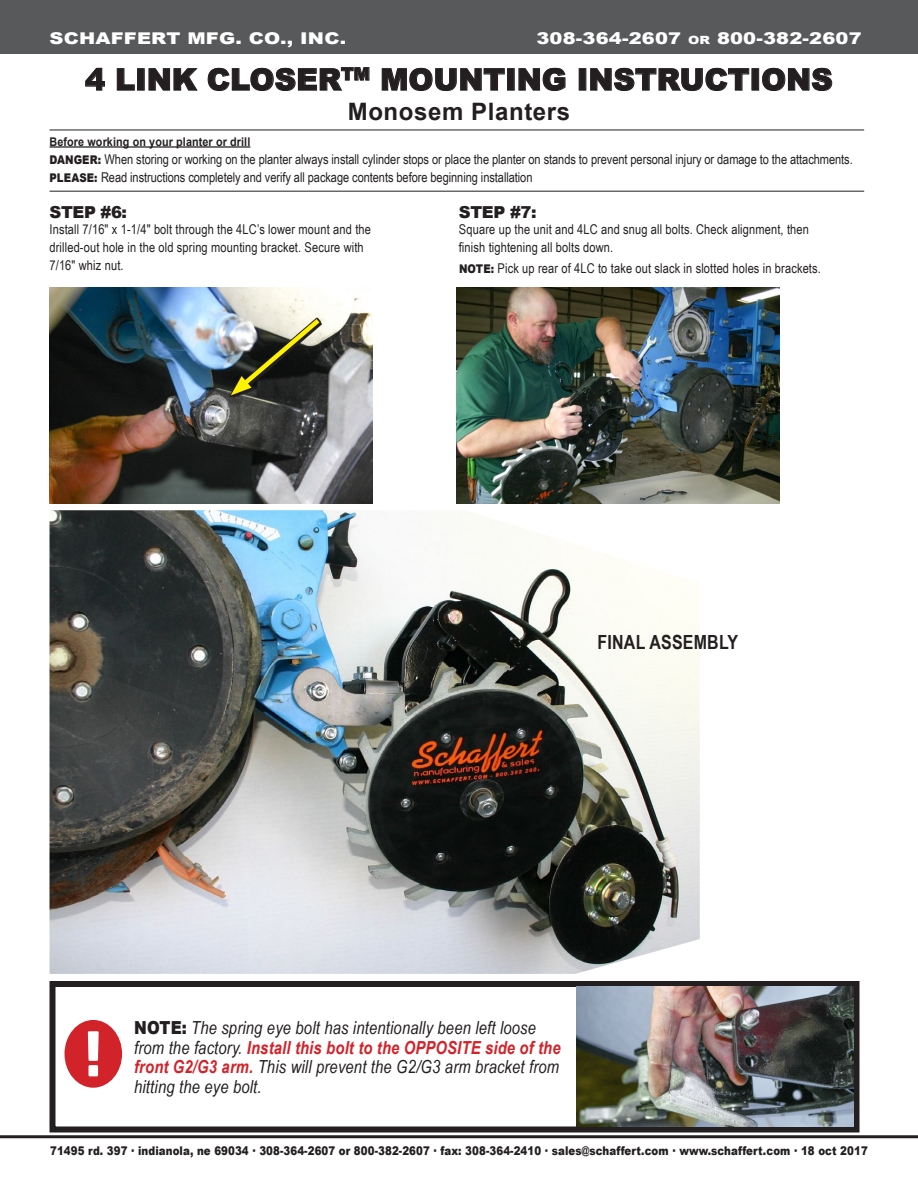
<style>
.page{position:relative;width:918px;height:1188px;background:#fff}
.page>*{position:absolute;margin:0;border:0;box-sizing:border-box;transform-origin:0 0}
.t1{font:900 30px "Arial";color:#231f20}
.t2{font:700 24px "Arial";letter-spacing:.025em;color:#231f20}
.t3{font:700 19.5px "Arial Narrow";letter-spacing:.01em;color:#231f20}
.t4{font:italic 18px/19.5px "Arial Narrow";letter-spacing:.01em;color:#231f20}
.t5{font:900 16.5px "Arial";letter-spacing:-.025em;color:#231f20}
.t6{font:900 16.2px "Arial";letter-spacing:.01em;color:#fff;scale:1.2 1}
.t7{font:13.5px/18px "Arial Narrow";letter-spacing:.01em;color:#231f20}
.t8{font:900 12px "Arial";letter-spacing:.01em;color:#231f20;scale:.85 1}
.t9{font:700 12px "Arial";letter-spacing:.01em;color:#231f20;scale:.9 1}
.s1{font-size:11.4px}
.s2{font-family:"Arial";font-weight:900;font-size:12px}
.s3{font-family:"Arial";font-weight:900;font-style:normal}
.s4{font-weight:700;color:#d2232a}
</style>
<div class="page">
<svg style="left:85px;top:68px;width:20px;height:23px"></svg>
<svg style="left:117px;top:68px;width:18px;height:23px"></svg>
<div style="left:137px;top:68px;width:7px;height:22px;border:1px solid #231f20"></div>
<svg style="left:149px;top:68px;width:49px;height:23px"></svg>
<svg style="left:208px;top:67px;width:161px;height:24px"></svg>
<svg style="left:382px;top:68px;width:123px;height:23px"></svg>
<div style="left:507px;top:68px;width:7px;height:22px;border:1px solid #231f20"></div>
<svg style="left:519px;top:68px;width:46px;height:23px"></svg>
<svg style="left:590px;top:68px;width:159px;height:23px"></svg>
<div style="left:752px;top:68px;width:7px;height:22px;border:1px solid #231f20"></div>
<svg style="left:762px;top:68px;width:70px;height:23px"></svg>
<div style="left:0;top:0;width:918px;height:54px;background:#58595b"></div>
<hr style="left:50px;top:130px;width:814px;height:1px;background:#231f20">
<hr style="left:50px;top:191px;width:814px;height:1px;background:#231f20">
<hr style="left:0;top:1135px;width:918px;height:3px;background:#231f20">
<hr style="left:50px;top:146px;width:200px;height:2px;background:#231f20">
<img style="left:50px;top:510px;width:650px;height:464px">
<img style="left:457px;top:288px;width:323px;height:215px">
<img style="left:50px;top:288px;width:323px;height:215px">
<svg style="left:229px;top:317px;width:92px;height:80px"></svg>
<svg style="left:231px;top:314px;width:93px;height:81px;background:#6b6b56"></svg>
<div style="left:50px;top:981px;width:810px;height:151px;border:6px solid #231f20"></div>
<img style="left:577px;top:987px;width:276px;height:140px">
<p class="t6" style="left:50px;top:26px;width:249px">SCHAFFERT MFG. CO., INC.</p>
<p class="t6" style="left:536px;top:26px;width:273px">308-364-2607 <span class="s1">or</span> 800-382-2607</p>
<h1 class="t1" style="left:85px;top:58px;width:749px">4 LINK CLOSER<sup>TM</sup> MOUNTING INSTRUCTIONS</h1>
<h2 class="t2" style="left:348px;top:96px;width:224px">Monosem Planters</h2>
<p class="t9" style="left:50px;top:134px;width:225px">Before working on your planter or drill</p>
<p class="t7" style="left:50px;top:149px;width:805px"><span class="s2">DANGER:</span> When storing or working on the planter always install cylinder stops or place the planter on stands to prevent personal injury or damage to the attachments.<br><span class="s2">PLEASE:</span> Read instructions completely and verify all package contents before beginning installation</p>
<p class="t5" style="left:50px;top:200px;width:79px">STEP #6:</p>
<p class="t5" style="left:459px;top:200px;width:79px">STEP #7:</p>
<p class="t7" style="left:50px;top:220px;width:323px">Install 7/16" x 1-1/4" bolt through the 4LC’s lower mount and the drilled-out hole in the old spring mounting bracket. Secure with<br>7/16" whiz nut.</p>
<p class="t7" style="left:459px;top:220px;width:351px">Square up the unit and 4LC and snug all bolts. Check alignment, then finish tightening all bolts down.</p>
<p class="t7" style="left:459px;top:259px;width:363px"><span class="s2">NOTE:</span> Pick up rear of 4LC to take out slack in slotted holes in brackets.</p>
<h3 class="t3" style="left:598px;top:627px;width:142px">FINAL ASSEMBLY</h3>
<h3 class="t4" style="left:134px;top:1018px;width:428px"><span class="s3">NOTE:</span> The spring eye bolt has intentionally been left loose from the factory. <span class="s4">Install this bolt to the OPPOSITE side of the front G2/G3 arm.</span> This will prevent the G2/G3 arm bracket from hitting the eye bolt.</h3>
<p class="t8" style="left:50px;top:1142px;width:964px">71495 rd. 397 ∙ indianola, ne 69034 ∙ 308-364-2607 or 800-382-2607 ∙ fax: 308-364-2410 ∙ sales@schaffert.com ∙ www.schaffert.com ∙ 18 oct 2017</p>
</div>
